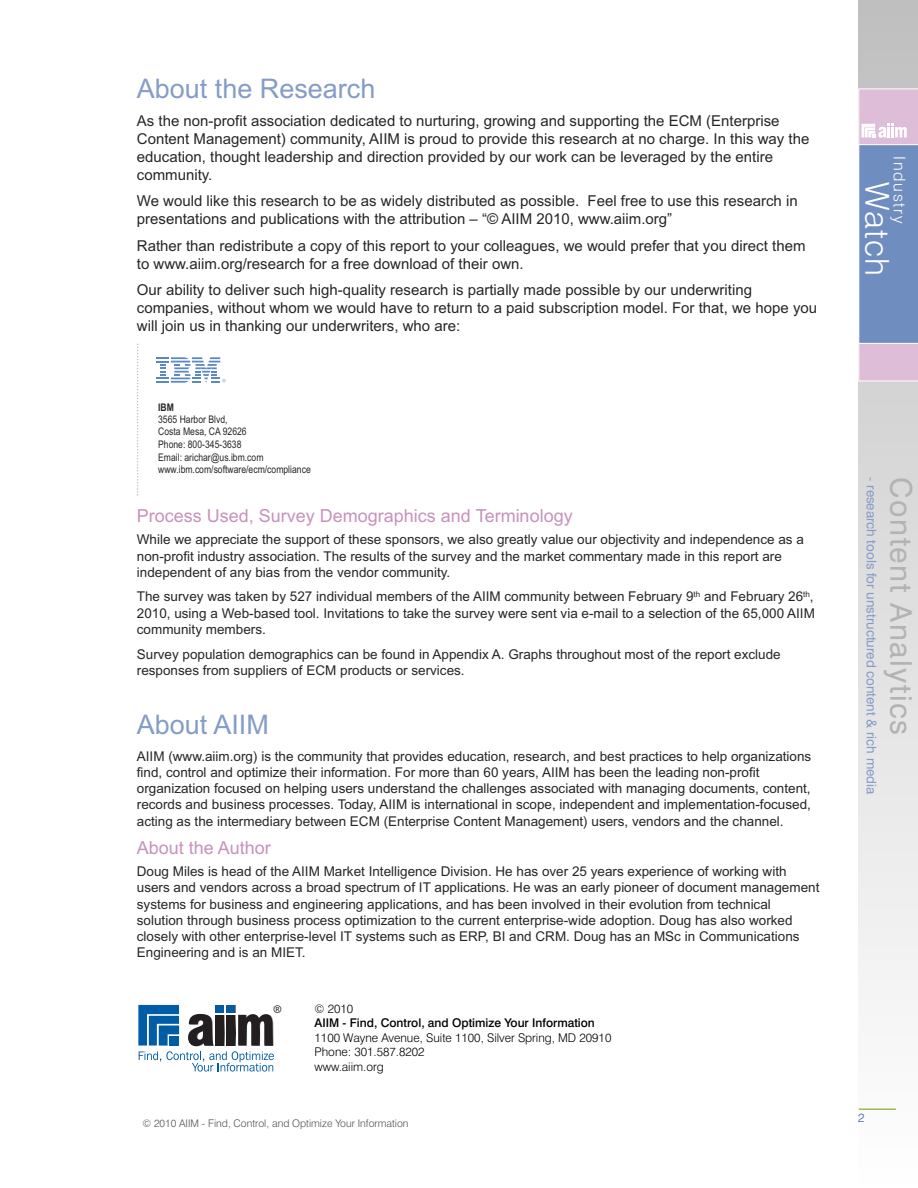
<style>
.page{position:relative;width:918px;height:1188px;background:#fff}
.page>*{position:absolute;margin:0;border:0;box-sizing:border-box;transform-origin:0 0}
.t1{font:300 33px "Swiss 721 BT";letter-spacing:.04em;color:#fff}
.t2{font:29.85px "Swiss 721 BT";letter-spacing:.05em;color:#b4b3b3}
.t3{font:27px "Arial";color:#849dc7}
.t4{font:18px "Arial";color:#c692bc}
.t5{font:17.1px "Myriad";color:#231f20}
.t6{font:300 16.2px "Swiss 721 BT";letter-spacing:.1em;color:#fff}
.t7{font:15px/18px "Arial";color:#272627}
.t8{font:13.5px/16.2px "Arial";color:#272627}
.t9{font:13.35px "Swiss 721 BT";color:#849dc7}
.t10{font:300 12px/14.4px "Swiss 721 BT";color:#000}
.t11{font:500 12px "Swiss 721 BT";color:#000}
.t12{font:300 12px "Swiss 721 BT";color:#325ca2}
.t13{font:10.5px/12.6px "Arial Narrow";color:#272627}
.t14{font:300 10.5px "Swiss 721 BT";color:#525152}
.t15{font:700 10.5px "Arial Narrow";color:#272627}
</style>
<div class="page">
<svg style="left:859px;top:0;width:59px;height:999px"></svg>
<svg style="left:858px;top:88px;width:60px;height:293px;background:#9aa4ca"></svg>
<hr style="left:859px;top:1108px;width:37px;height:2px;background:#9bbb48">
<svg style="left:157px;top:357px;width:69px;height:26px"></svg>
<svg style="left:137px;top:344px;width:1px;height:152px"></svg>
<svg style="left:138px;top:1005px;width:136px;height:67px"></svg>
<h3 class="t3" style="left:137px;top:78px;width:240px">About the Research</h3>
<p class="t7" style="left:137px;top:113px;width:674px">As the non-profit association dedicated to nurturing, growing and supporting the ECM (Enterprise Content Management) community, AIIM is proud to provide this research at no charge. In this way the education, thought leadership and direction provided by our work can be leveraged by the entire community.</p>
<p class="t7" style="left:137px;top:193px;width:662px">We would like this research to be as widely distributed as possible. Feel free to use this research in presentations and publications with the attribution – “© AIIM 2010, www.aiim.org”</p>
<p class="t7" style="left:137px;top:238px;width:670px">Rather than redistribute a copy of this report to your colleagues, we would prefer that you direct them to www.aiim.org/research for a free download of their own.</p>
<p class="t7" style="left:137px;top:282px;width:682px">Our ability to deliver such high-quality research is partially made possible by our underwriting companies, without whom we would have to return to a paid subscription model. For that, we hope you will join us in thanking our underwriters, who are:</p>
<p class="t15" style="left:158px;top:401px;width:17px">IBM</p>
<p class="t13" style="left:158px;top:413px;width:154px">3565 Harbor Blvd,<br>Costa Mesa, CA 92626<br>Phone: 800-345-3638<br>Email: arichar@us.ibm.com www.ibm.com/software/ecm/compliance</p>
<h3 class="t4" style="left:137px;top:509px;width:437px">Process Used, Survey Demographics and Terminology</h3>
<p class="t8" style="left:137px;top:533px;width:669px">While we appreciate the support of these sponsors, we also greatly value our objectivity and independence as a non-profit industry association. The results of the survey and the market commentary made in this report are independent of any bias from the vendor community.</p>
<p class="t8" style="left:137px;top:590px;width:680px;text-align:justify">The survey was taken by 527 individual members of the AIIM community between February 9<sup>th</sup> and February 26<sup>th</sup>, 2010, using a Web-based tool. Invitations to take the survey were sent via e-mail to a selection of the 65,000 AIIM community members.</p>
<p class="t8" style="left:137px;top:647px;width:645px">Survey population demographics can be found in Appendix A. Graphs throughout most of the report exclude responses from suppliers of ECM products or services.</p>
<h3 class="t3" style="left:137px;top:715px;width:134px">About AIIM</h3>
<p class="t8" style="left:137px;top:749px;width:676px">AIIM (www.aiim.org) is the community that provides education, research, and best practices to help organizations find, control and optimize their information. For more than 60 years, AIIM has been the leading non-profit organization focused on helping users understand the challenges associated with managing documents, content, records and business processes. Today, AIIM is international in scope, independent and implementation-focused, acting as the intermediary between ECM (Enterprise Content Management) users, vendors and the channel.</p>
<h3 class="t4" style="left:137px;top:841px;width:136px">About the Author</h3>
<p class="t8" style="left:137px;top:865px;width:684px">Doug Miles is head of the AIIM Market Intelligence Division. He has over 25 years experience of working with users and vendors across a broad spectrum of IT applications. He was an early pioneer of document management systems for business and engineering applications, and has been involved in their evolution from technical solution through business process optimization to the current enterprise-wide adoption. Doug has also worked closely with other enterprise-level IT systems such as ERP, BI and CRM. Doug has an MSc in Communications Engineering and is an MIET.</p>
<p class="t5" style="left:273px;top:1005px;width:10px">®</p>
<p class="t10" style="left:315px;top:1003px;width:40px">© 2010</p>
<p class="t11" style="left:315px;top:1019px;width:282px">AIIM - Find, Control, and Optimize Your Information</p>
<p class="t10" style="left:315px;top:1032px;width:298px">1100 Wayne Avenue, Suite 1100, Silver Spring, MD 20910<br>Phone: 301.587.8202<br>www.aiim.org</p>
<p class="t14" style="left:143px;top:1120px;width:268px">© 2010 AIIM - Find, Control, and Optimize Your Information</p>
<p class="t6" style="left:906px;top:156px;width:68px;rotate:90deg">Industry</p>
<h1 class="t1" style="left:889px;top:182px;width:96px;rotate:90deg">Watch</h1>
<p class="t9" style="left:876px;top:477px;width:318px;rotate:90deg">- research tools for unstructured content &amp; rich media</p>
<h2 class="t2" style="left:912px;top:477px;width:259px;rotate:90deg">Content Analytics</h2>
<p class="t12" style="left:858px;top:1113px;width:8px">2</p>
</div>
